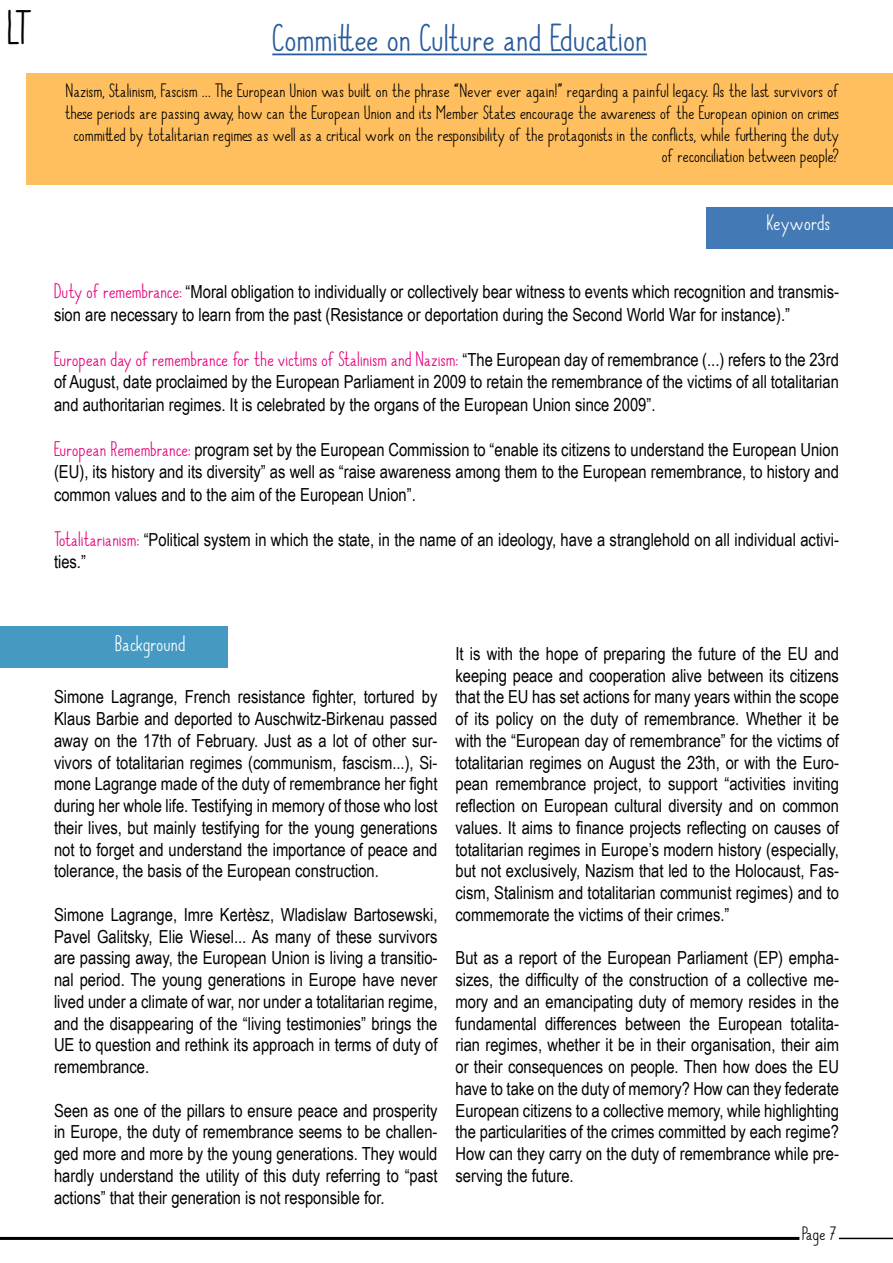
<style>
.page{position:relative;width:893px;height:1263px;background:#fff}
.page>*{position:absolute;margin:0;border:0;box-sizing:border-box;transform-origin:0 0}
.t1{font:45px "Always Together";color:#000}
.t2{font:36px "Always Together";letter-spacing:.025em;color:#275b9b}
.t3{font:21px "Always Together";letter-spacing:.025em;color:#fff}
.t4{font:19.5px "Always Together";letter-spacing:.025em;color:#e6007d}
.t5{font:18px/21.8px "Arial Narrow";color:#000;text-align:justify}
.t6{font:18px/21.6px "Always Together";letter-spacing:.025em;color:#000;text-align:right}
.s1{font-family:"Always Together";font-size:19.5px;color:#e6007d}
.s2{font-family:"Arial Narrow";font-size:18px;color:#000}
</style>
<div class="page">
<div style="left:0;top:626px;width:228px;height:42px;background:#4599c3"></div>
<div style="left:26px;top:73px;width:867px;height:112px;background:#ffbf5e"></div>
<div style="left:707px;top:207px;width:186px;height:41px;background:#437ab6"></div>
<hr style="left:0;top:1237px;width:799px;height:3px;background:#000">
<hr style="left:839px;top:1238px;width:54px;height:1px;background:#000">
<hr style="left:272px;top:54px;width:375px;height:1px;background:#275b9b">
<h1 class="t1" style="left:7px;top:-8px;width:27px">LT</h1>
<h2 class="t2" style="left:272px;top:9px;width:376px">Committee on Culture and Education</h2>
<p class="t6" style="left:65px;top:80px;width:776px">Nazism, Stalinism, Fascism ... The European Union was built on the phrase “Never ever again!” regarding a painful legacy. As the last survivors of these periods are passing away, how can the European Union and its Member States encourage the awareness of the European opinion on crimes committed by totalitarian regimes as well as a critical work on the responsibility of the protagonists in the conflicts, while furthering the duty of reconciliation between people?</p>
<p class="t3" style="left:767px;top:206px;width:65px">Keywords</p>
<p class="t5" style="left:54px;top:280px;width:786px;line-height:22.5px"><span class="s1">Duty of remembrance:</span> “Moral obligation to individually or collectively bear witness to events which recognition and transmis&shy;sion are necessary to learn from the past (Resistance or deportation during the Second World War for instance).”</p>
<p class="t4" style="left:54px;top:343px;width:786px">European day of remembrance for the victims of Stalinism and Nazism: <span class="s2">“The European day of remembrance (...) refers to the 23rd</span></p>
<p class="t5" style="left:54px;top:370px;width:786px;line-height:22.5px">of August, date proclaimed by the European Parliament in 2009 to retain the remembrance of the victims of all totalitarian and authoritarian regimes. It is celebrated by the organs of the European Union since 2009”.</p>
<p class="t5" style="left:54px;top:437px;width:786px;line-height:22.5px"><span class="s1">European Remembrance:</span> program set by the European Commission to “enable its citizens to understand the European Union (EU), its history and its diversity” as well as “raise awareness among them to the European remembrance, to history and common values and to the aim of the European Union”.</p>
<p class="t5" style="left:54px;top:527px;width:786px;line-height:22.5px"><span class="s1">Totalitarianism:</span> “Political system in which the state, in the name of an ideology, have a stranglehold on all individual activi&shy;ties.”</p>
<p class="t3" style="left:115px;top:626px;width:72px">Background</p>
<p class="t5" style="left:54px;top:686px;width:385px">Simone Lagrange, French resistance fighter, tortured by Klaus Barbie and deported to Auschwitz-Birkenau passed away on the 17th of February. Just as a lot of other sur&shy;vivors of totalitarian regimes (communism, fascism...), Si&shy;mone Lagrange made of the duty of remembrance her fight during her whole life. Testifying in memory of those who lost their lives, but mainly testifying for the young generations not to forget and understand the importance of peace and tolerance, the basis of the European construction.</p>
<p class="t5" style="left:54px;top:903px;width:385px">Simone Lagrange, Imre Kertèsz, Wladislaw Bartosewski, Pavel Galitsky, Elie Wiesel... As many of these survivors are passing away, the European Union is living a transitio&shy;nal period. The young generations in Europe have never lived under a climate of war, nor under a totalitarian regime, and the disappearing of the “living testimonies” brings the UE to question and rethink its approach in terms of duty of remembrance.</p>
<p class="t5" style="left:54px;top:1099px;width:385px">Seen as one of the pillars to ensure peace and prosperity in Europe, the duty of remembrance seems to be challen&shy;ged more and more by the young generations. They would hardly understand the utility of this duty referring to “past actions” that their generation is not responsible for.</p>
<p class="t5" style="left:455px;top:642px;width:385px">It is with the hope of preparing the future of the EU and keeping peace and cooperation alive between its citizens that the EU has set actions for many years within the scope of its policy on the duty of remembrance. Whether it be with the “European day of remembrance” for the victims of totalitarian regimes on August the 23th, or with the Euro&shy;pean remembrance project, to support “activities inviting reflection on European cultural diversity and on common values. It aims to finance projects reflecting on causes of totalitarian regimes in Europe’s modern history (especially, but not exclusively, Nazism that led to the Holocaust, Fas&shy;cism, Stalinism and totalitarian communist regimes) and to commemorate the victims of their crimes.”</p>
<p class="t5" style="left:455px;top:946px;width:385px">But as a report of the European Parliament (EP) empha&shy;sizes, the difficulty of the construction of a collective me&shy;mory and an emancipating duty of memory resides in the fundamental differences between the European totalita&shy;rian regimes, whether it be in their organisation, their aim or their consequences on people. Then how does the EU have to take on the duty of memory? How can they federate European citizens to a collective memory, while highlighting the particularities of the crimes committed by each regime?<br>How can they carry on the duty of remembrance while pre&shy;serving the future.</p>
<p class="t6" style="left:802px;top:1223px;width:36px">Page 7</p>
</div>
